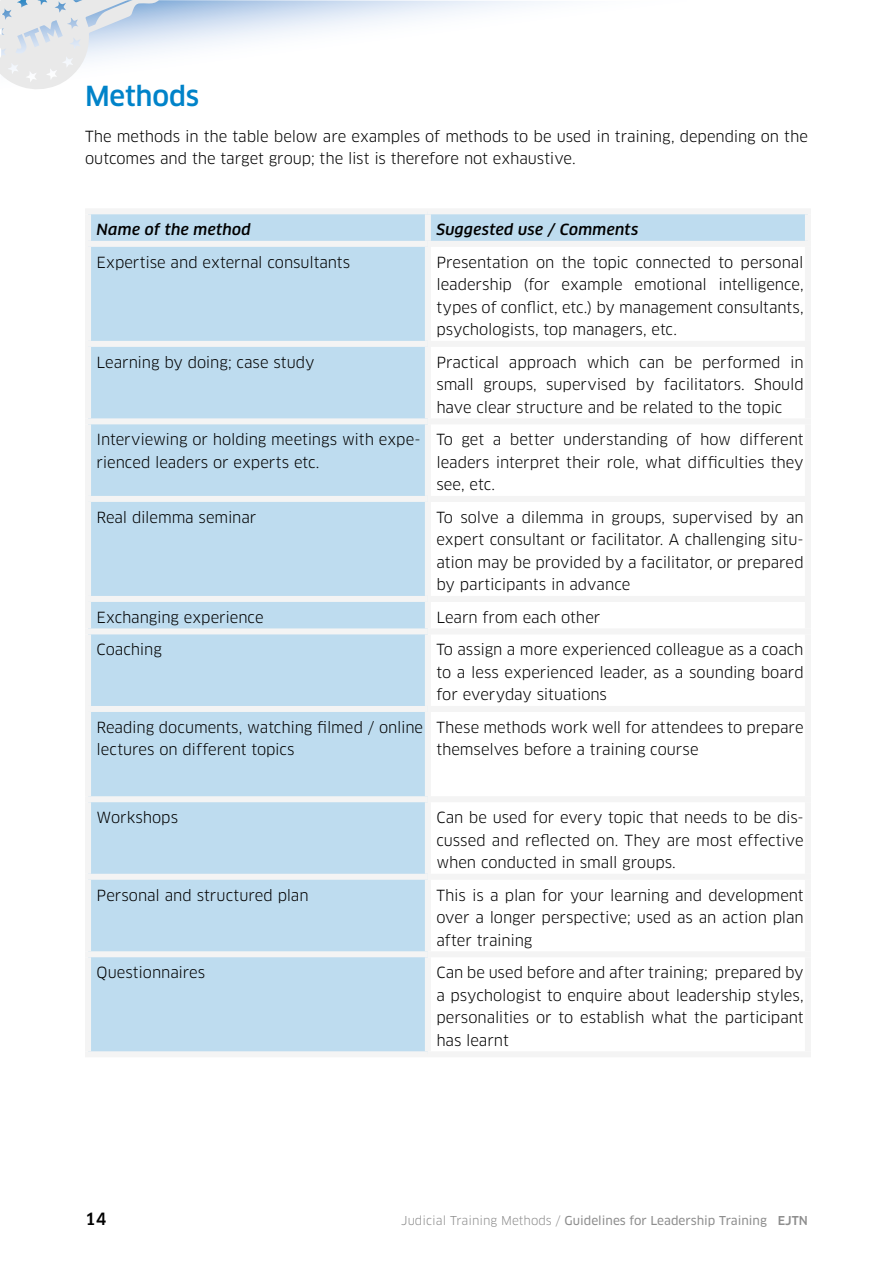
<style>
.page{position:relative;width:893px;height:1263px;background:#fff}
.page>*{position:absolute;margin:0;border:0;box-sizing:border-box;transform-origin:0 0}
.t1{font:500 27px "Clan OT";color:#0083c9}
.t2{font:500 16.5px "Clan OT";color:#000}
.t3{font:15px/22.5px "Clan OT";letter-spacing:-.005em;color:#000;text-align:justify}
.t4{font:italic 500 15px "Clan OT";letter-spacing:.015em;color:#000}
.t5{font:12px "Clan OT News";color:#8e8e8e}
.s1{font-family:"Clan OT"}
.s2{font-family:"Clan OT";font-weight:500}
</style>
<div class="page">
<svg style="left:190px;top:0;width:353px;height:46px"></svg>
<svg style="left:0;top:0;width:190px;height:89px"></svg>
<div style="left:91px;top:214px;width:714px;height:837px;background:#bedcef"></div>
<svg style="left:431px;top:247px;width:374px;height:804px"></svg>
<div style="left:425px;top:214px;width:6px;height:27px;background:#f4f4f4"></div>
<div style="left:85px;top:341px;width:343px;height:6px;background:#f4f4f4"></div>
<div style="left:428px;top:341px;width:383px;height:6px;background:#f4f4f4"></div>
<div style="left:85px;top:418px;width:343px;height:6px;background:#f4f4f4"></div>
<div style="left:428px;top:418px;width:383px;height:6px;background:#f4f4f4"></div>
<div style="left:85px;top:496px;width:343px;height:6px;background:#f4f4f4"></div>
<div style="left:428px;top:496px;width:383px;height:6px;background:#f4f4f4"></div>
<div style="left:85px;top:596px;width:343px;height:6px;background:#f4f4f4"></div>
<div style="left:428px;top:596px;width:383px;height:6px;background:#f4f4f4"></div>
<div style="left:85px;top:628px;width:343px;height:6px;background:#f4f4f4"></div>
<div style="left:428px;top:628px;width:383px;height:6px;background:#f4f4f4"></div>
<div style="left:85px;top:706px;width:343px;height:6px;background:#f4f4f4"></div>
<div style="left:428px;top:706px;width:383px;height:6px;background:#f4f4f4"></div>
<div style="left:85px;top:796px;width:343px;height:6px;background:#f4f4f4"></div>
<div style="left:428px;top:796px;width:383px;height:6px;background:#f4f4f4"></div>
<div style="left:85px;top:874px;width:343px;height:6px;background:#f4f4f4"></div>
<div style="left:428px;top:874px;width:383px;height:6px;background:#f4f4f4"></div>
<div style="left:85px;top:951px;width:343px;height:6px;background:#f4f4f4"></div>
<div style="left:428px;top:951px;width:383px;height:6px;background:#f4f4f4"></div>
<div style="left:805px;top:247px;width:6px;height:94px;background:#f4f4f4"></div>
<div style="left:805px;top:347px;width:6px;height:71px;background:#f4f4f4"></div>
<div style="left:805px;top:424px;width:6px;height:72px;background:#f4f4f4"></div>
<div style="left:805px;top:502px;width:6px;height:94px;background:#f4f4f4"></div>
<div style="left:805px;top:602px;width:6px;height:26px;background:#f4f4f4"></div>
<div style="left:805px;top:634px;width:6px;height:72px;background:#f4f4f4"></div>
<div style="left:805px;top:712px;width:6px;height:84px;background:#f4f4f4"></div>
<div style="left:805px;top:802px;width:6px;height:72px;background:#f4f4f4"></div>
<div style="left:805px;top:880px;width:6px;height:71px;background:#f4f4f4"></div>
<div style="left:805px;top:957px;width:6px;height:94px;background:#f4f4f4"></div>
<div style="left:428px;top:1051px;width:383px;height:6px;background:#f4f4f4"></div>
<div style="left:85px;top:208px;width:343px;height:6px;background:#f4f4f4"></div>
<div style="left:85px;top:214px;width:6px;height:27px;background:#f4f4f4"></div>
<div style="left:428px;top:208px;width:383px;height:6px;background:#f4f4f4"></div>
<div style="left:805px;top:214px;width:6px;height:27px;background:#f4f4f4"></div>
<div style="left:428px;top:241px;width:383px;height:6px;background:#f4f4f4"></div>
<div style="left:85px;top:241px;width:343px;height:6px;background:#f4f4f4"></div>
<div style="left:85px;top:247px;width:6px;height:94px;background:#f4f4f4"></div>
<div style="left:425px;top:247px;width:6px;height:94px;background:#f4f4f4"></div>
<div style="left:85px;top:347px;width:6px;height:71px;background:#f4f4f4"></div>
<div style="left:425px;top:347px;width:6px;height:71px;background:#f4f4f4"></div>
<div style="left:85px;top:424px;width:6px;height:72px;background:#f4f4f4"></div>
<div style="left:425px;top:424px;width:6px;height:72px;background:#f4f4f4"></div>
<div style="left:85px;top:502px;width:6px;height:94px;background:#f4f4f4"></div>
<div style="left:425px;top:502px;width:6px;height:94px;background:#f4f4f4"></div>
<div style="left:85px;top:602px;width:6px;height:26px;background:#f4f4f4"></div>
<div style="left:425px;top:602px;width:6px;height:26px;background:#f4f4f4"></div>
<div style="left:85px;top:634px;width:6px;height:72px;background:#f4f4f4"></div>
<div style="left:425px;top:634px;width:6px;height:72px;background:#f4f4f4"></div>
<div style="left:85px;top:712px;width:6px;height:84px;background:#f4f4f4"></div>
<div style="left:425px;top:712px;width:6px;height:84px;background:#f4f4f4"></div>
<div style="left:85px;top:802px;width:6px;height:72px;background:#f4f4f4"></div>
<div style="left:425px;top:802px;width:6px;height:72px;background:#f4f4f4"></div>
<div style="left:85px;top:880px;width:6px;height:71px;background:#f4f4f4"></div>
<div style="left:425px;top:880px;width:6px;height:71px;background:#f4f4f4"></div>
<div style="left:85px;top:957px;width:6px;height:94px;background:#f4f4f4"></div>
<div style="left:425px;top:957px;width:6px;height:94px;background:#f4f4f4"></div>
<div style="left:85px;top:1051px;width:343px;height:6px;background:#f4f4f4"></div>
<h1 class="t1" style="left:85px;top:81px;width:116px">Methods</h1>
<p class="t3" style="left:85px;top:125px;width:724px">The methods in the table below are examples of methods to be used in training, depending on the outcomes and the target group; the list is therefore not exhaustive.</p>
<p class="t4" style="left:97px;top:221px;width:156px">Name of the method</p>
<p class="t4" style="left:436px;top:221px;width:204px">Suggested use / Comments</p>
<p class="t3" style="left:97px;top:251px;width:255px">Expertise and external consultants</p>
<p class="t3" style="left:436px;top:251px;width:369px">Presentation on the topic connected to personal leadership (for example emotional intelligence, types of conflict, etc.) by management consultants, psychologists, top managers, etc.</p>
<p class="t3" style="left:97px;top:351px;width:220px">Learning by doing; case study</p>
<p class="t3" style="left:436px;top:351px;width:369px">Practical approach which can be performed in small groups, supervised by facilitators. Should have clear structure and be related to the topic</p>
<p class="t3" style="left:97px;top:429px;width:326px">Interviewing or holding meetings with expe&shy;rienced leaders or experts etc.</p>
<p class="t3" style="left:436px;top:429px;width:369px">To get a better understanding of how different leaders interpret their role, what difficulties they see, etc.</p>
<p class="t3" style="left:97px;top:506px;width:161px">Real dilemma seminar</p>
<p class="t3" style="left:436px;top:506px;width:369px">To solve a dilemma in groups, supervised by an expert consultant or facilitator. A challenging situ&shy;ation may be provided by a facilitator, or prepared by participants in advance</p>
<p class="t3" style="left:97px;top:606px;width:169px">Exchanging experience</p>
<p class="t3" style="left:436px;top:606px;width:165px">Learn from each other</p>
<p class="t3" style="left:97px;top:639px;width:67px">Coaching</p>
<p class="t3" style="left:436px;top:639px;width:369px">To assign a more experienced colleague as a coach to a less experienced leader, as a sounding board for everyday situations</p>
<p class="t3" style="left:97px;top:716px;width:328px">Reading documents, watching filmed / online lectures on different topics</p>
<p class="t3" style="left:436px;top:716px;width:369px">These methods work well for attendees to prepare themselves before a training course</p>
<p class="t3" style="left:97px;top:806px;width:83px">Workshops</p>
<p class="t3" style="left:436px;top:806px;width:369px">Can be used for every topic that needs to be dis&shy;cussed and reflected on. They are most effective when conducted in small groups.</p>
<p class="t3" style="left:97px;top:884px;width:214px">Personal and structured plan</p>
<p class="t3" style="left:436px;top:884px;width:369px">This is a plan for your learning and development over a longer perspective; used as an action plan after training</p>
<p class="t3" style="left:97px;top:961px;width:110px">Questionnaires</p>
<p class="t3" style="left:436px;top:961px;width:369px">Can be used before and after training; prepared by a psychologist to enquire about leadership styles, personalities or to establish what the participant has learnt</p>
<p class="t2" style="left:85px;top:1209px;width:23px">14</p>
<p class="t5" style="left:401px;top:1213px;width:408px"><span class="s1">Judicial Training Methods /</span> Guidelines for Leadership Training <span class="s2">EJTN</span></p>
</div>
